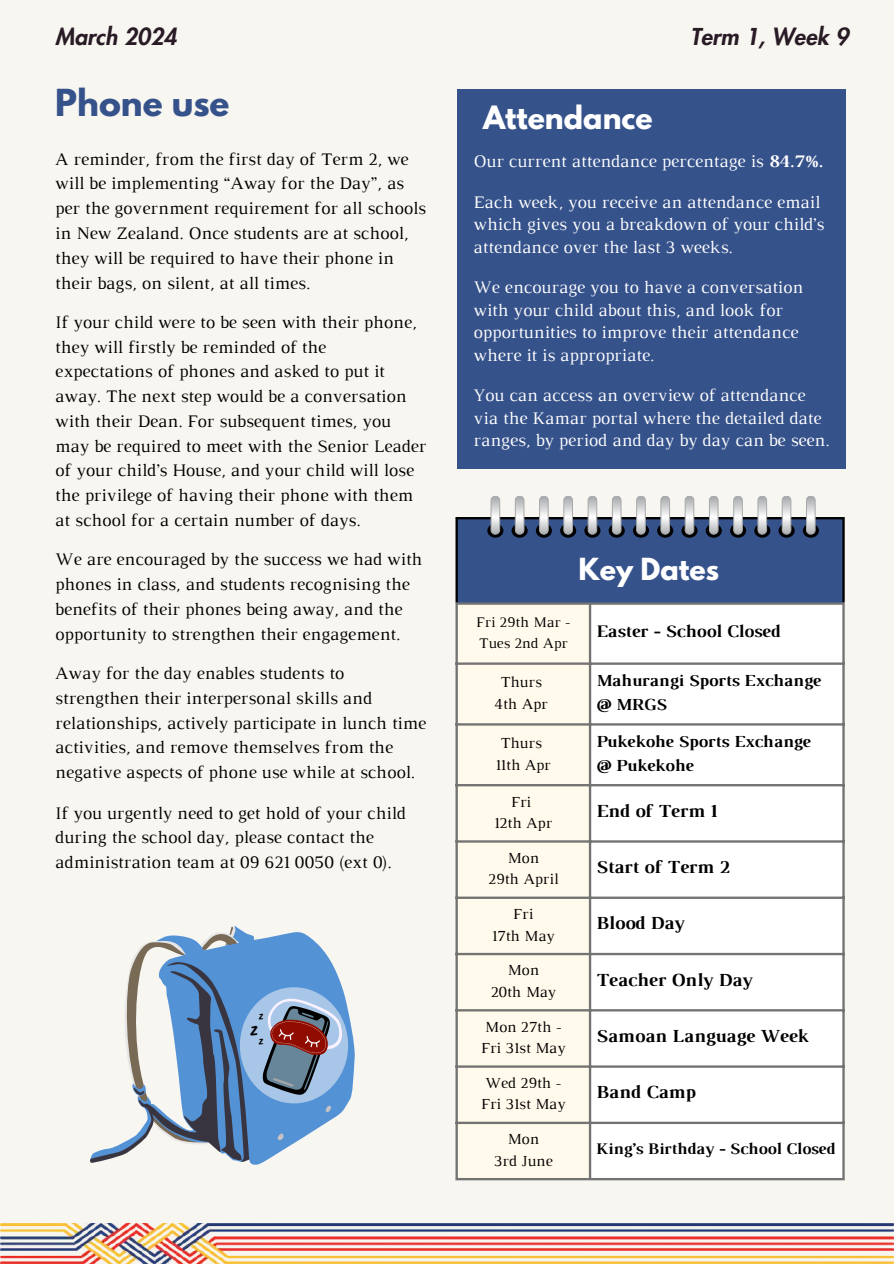
<style>
.page{position:relative;width:894px;height:1264px;background:#fff}
.page>*{position:absolute;margin:0;border:0;box-sizing:border-box;transform-origin:0 0}
.t1{font:700 33px "League Spartan";color:#36528b}
.t2{font:700 28.5px "League Spartan";color:#fff}
.t3{font:700 27px "League Spartan";color:#fff}
.t4{font:italic 800 22.8px "Futura LT Pro";color:#291b25}
.t5{font:700 18.75px "Luthier";color:#000}
.t6{font:18px/24.8px "Luthier";color:#000}
.t7{font:18px/22.5px "Luthier";color:#fff}
.t8{font:700 18px "Luthier";color:#000}
.t9{font:700 17.25px/23.7px "Luthier";color:#000}
.t10{font:700 16.5px "Luthier";color:#000}
.t11{font:15.6px/21.3px "Luthier";color:#000;text-align:center}
.t12{font:15px/20.2px "Luthier";color:#000}
.t13{font:13.95px "Canva Oriental Brush";color:#000}
.s1{font-weight:700}
</style>
<div class="page">
<div style="left:0;top:0;width:893px;height:1263px;background:#f8f6f1"></div>
<div style="left:457px;top:89px;width:388px;height:380px;background:#36528b"></div>
<div style="left:456px;top:518px;width:387px;height:86px;background:#36528b"></div>
<svg style="left:457px;top:604px;width:131px;height:573px"></svg>
<div style="left:591px;top:604px;width:251px;height:573px;background:#fff"></div>
<hr style="left:455px;top:519px;width:2px;height:83px;background:#000">
<hr style="left:842px;top:519px;width:2px;height:83px;background:#000">
<hr style="left:455px;top:517px;width:389px;height:2px;background:#000">
<hr style="left:455px;top:604px;width:2px;height:573px;background:#737373">
<hr style="left:588px;top:604px;width:3px;height:573px;background:#737373">
<hr style="left:842px;top:604px;width:2px;height:573px;background:#737373">
<hr style="left:455px;top:602px;width:389px;height:2px;background:#737373">
<hr style="left:455px;top:662px;width:389px;height:2px;background:#737373">
<hr style="left:455px;top:723px;width:389px;height:2px;background:#737373">
<hr style="left:455px;top:784px;width:389px;height:2px;background:#737373">
<hr style="left:455px;top:840px;width:389px;height:2px;background:#737373">
<hr style="left:455px;top:896px;width:389px;height:2px;background:#737373">
<hr style="left:455px;top:952px;width:389px;height:3px;background:#737373">
<hr style="left:455px;top:1009px;width:389px;height:2px;background:#737373">
<hr style="left:455px;top:1065px;width:389px;height:2px;background:#737373">
<hr style="left:455px;top:1121px;width:389px;height:2px;background:#737373">
<hr style="left:455px;top:1177px;width:389px;height:3px;background:#737373">
<svg style="left:487px;top:496px;width:331px;height:41px"></svg>
<img style="left:0;top:1223px;width:893px;height:40px">
<svg style="left:249px;top:932px;width:106px;height:233px;fill:#5492d6"></svg>
<svg style="left:90px;top:926px;width:159px;height:237px"></svg>
<svg style="left:277px;top:1133px;width:7px;height:7px"></svg>
<svg style="left:325px;top:1105px;width:6px;height:7px"></svg>
<div style="left:240px;top:987px;width:108px;height:116px;background:#a8c6e7;border-radius:50%"></div>
<svg style="left:263px;top:993px;width:81px;height:101px"></svg>
<p class="t4" style="left:55px;top:27px;width:123px">March 2024</p>
<p class="t4" style="left:690px;top:27px;width:159px">Term 1, Week 9</p>
<h1 class="t1" style="left:55px;top:86px;width:176px">Phone use</h1>
<p class="t6" style="left:55px;top:148px;width:372px">A reminder, from the first day of Term 2, we will be implementing “Away for the Day”, as per the government requirement for all schools in New Zealand. Once students are at school, they will be required to have their phone in their bags, on silent, at all times.</p>
<p class="t6" style="left:55px;top:311px;width:372px">If your child were to be seen with their phone, they will firstly be reminded of the expectations of phones and asked to put it away. The next step would be a conversation with their Dean. For subsequent times, you may be required to meet with the Senior Leader of your child’s House, and your child will lose the privilege of having their phone with them at school for a certain number of days.</p>
<p class="t6" style="left:55px;top:548px;width:368px">We are encouraged by the success we had with phones in class, and students recognising the benefits of their phones being away, and the opportunity to strengthen their engagement.</p>
<p class="t6" style="left:55px;top:662px;width:372px">Away for the day enables students to strengthen their interpersonal skills and relationships, actively participate in lunch time activities, and remove themselves from the negative aspects of phone use while at school.</p>
<p class="t6" style="left:55px;top:801px;width:352px">If you urgently need to get hold of your child during the school day, please contact the administration team at 09 621 0050 (ext 0).</p>
<p class="t13" style="left:258px;top:1009px;width:7px">z</p>
<p class="t13" style="left:250px;top:1035px;width:15px">z<sup>z</sup></p>
<h2 class="t2" style="left:483px;top:103px;width:171px">Attendance</h2>
<p class="t7" style="left:473px;top:151px;width:350px">Our current attendance percentage is <span class="s1">84.7%.</span></p>
<p class="t7" style="left:473px;top:192px;width:352px">Each week, you receive an attendance email which gives you a breakdown of your child’s attendance over the last 3 weeks.</p>
<p class="t7" style="left:473px;top:277px;width:331px">We encourage you to have a conversation with your child about this, and look for opportunities to improve their attendance where it is appropriate.</p>
<p class="t7" style="left:473px;top:385px;width:357px">You can access an overview of attendance via the Kamar portal where the detailed date ranges, by period and day by day can be seen.</p>
<h3 class="t3" style="left:578px;top:556px;width:142px">Key Dates</h3>
<p class="t12" style="left:476px;top:613px;width:96px">Fri 29th Mar -<br>Tues 2nd Apr</p>
<p class="t8" style="left:595px;top:625px;width:185px">Easter - School Closed</p>
<p class="t11" style="left:494px;top:672px;width:55px">Thurs<br>4th Apr</p>
<p class="t9" style="left:595px;top:670px;width:226px">Mahurangi Sports Exchange @ MRGS</p>
<p class="t11" style="left:495px;top:733px;width:57px;text-align:left">Thurs<br>11th Apr</p>
<p class="t9" style="left:595px;top:730px;width:216px">Pukekohe Sports Exchange @ Pukekohe</p>
<p class="t11" style="left:494px;top:792px;width:59px">Fri<br>12th Apr</p>
<p class="t5" style="left:595px;top:803px;width:122px">End of Term 1</p>
<p class="t11" style="left:488px;top:848px;width:72px">Mon<br>29th April</p>
<p class="t5" style="left:595px;top:860px;width:135px">Start of Term 2</p>
<p class="t11" style="left:492px;top:904px;width:64px">Fri<br>17th May</p>
<p class="t5" style="left:595px;top:916px;width:90px">Blood Day</p>
<p class="t11" style="left:490px;top:960px;width:67px">Mon<br>20th May</p>
<p class="t5" style="left:595px;top:972px;width:158px">Teacher Only Day</p>
<p class="t11" style="left:481px;top:1017px;width:86px;text-align:left">Mon 27th -<br>Fri 31st May</p>
<p class="t5" style="left:595px;top:1028px;width:214px">Samoan Language Week</p>
<p class="t11" style="left:481px;top:1073px;width:86px;text-align:left">Wed 29th -<br>Fri 31st May</p>
<p class="t5" style="left:595px;top:1085px;width:101px">Band Camp</p>
<p class="t11" style="left:494px;top:1129px;width:60px">Mon<br>3rd June</p>
<p class="t10" style="left:595px;top:1142px;width:240px">King’s Birthday - School Closed</p>
</div>
